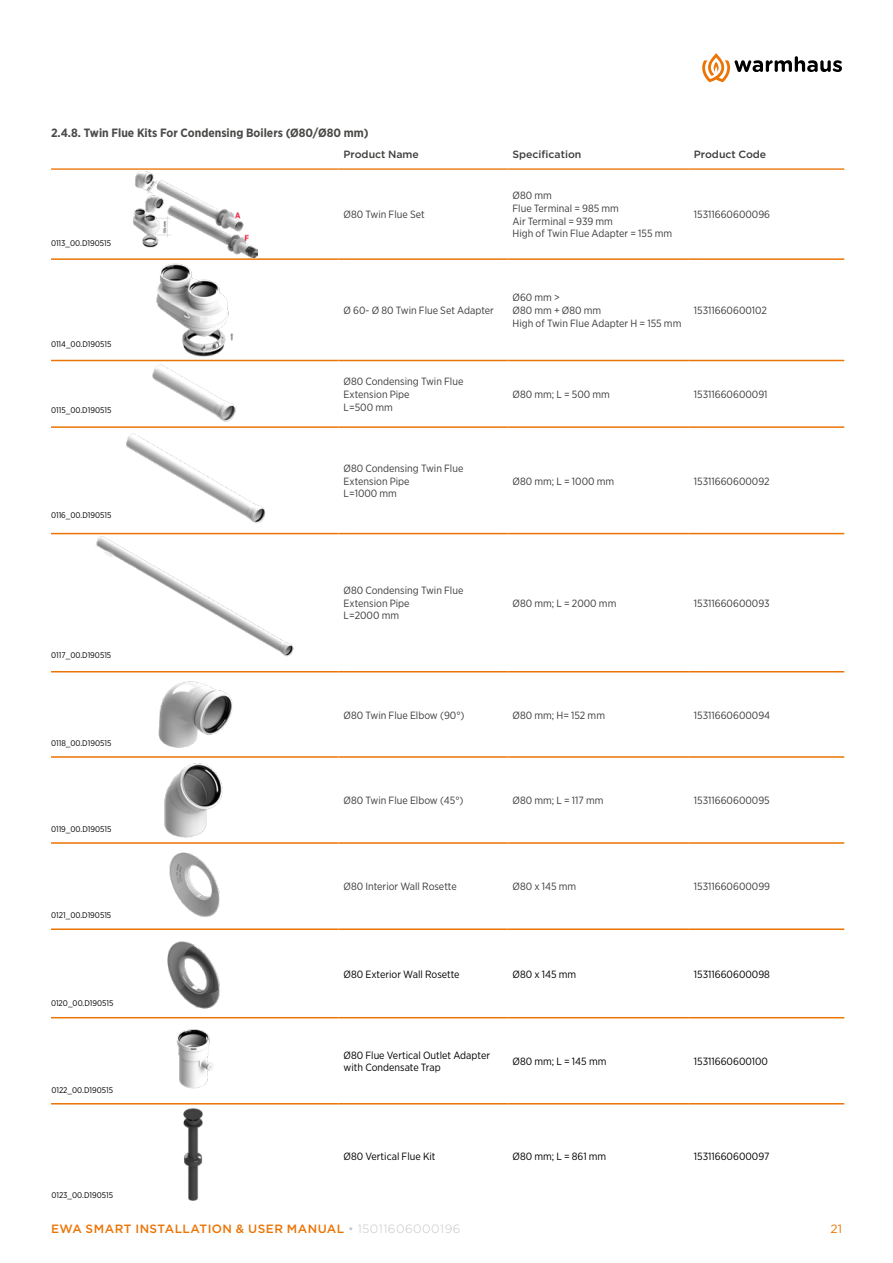
<style>
.page{position:relative;width:893px;height:1263px;background:#fff}
.page>*{position:absolute;margin:0;border:0;box-sizing:border-box;transform-origin:0 0}
.t1{font:700 12px "Gotham Narrow";color:#4a4a49}
.t2{font:500 12px "Gotham";letter-spacing:.04em;color:#eb7405}
.t3{font:12px "Gotham";color:#eb7405}
.t4{font:10.5px/12.6px "Gotham Narrow";color:#3c3c3b}
.t5{font:10.5px/12.6px "Gotham Narrow";color:#000}
.t6{font:500 10.5px "Gotham";color:#3c3c3b}
.t7{font:8.25px "Gotham Narrow";color:#000}
.s1{font-weight:300;color:#c6c6c6}
</style>
<div class="page">
<svg style="left:702px;top:53px;width:140px;height:29px"></svg>
<hr style="left:51px;top:168px;width:287px;height:2px;background:#eb7405">
<hr style="left:338px;top:168px;width:169px;height:2px;background:#eb7405">
<hr style="left:507px;top:168px;width:182px;height:2px;background:#eb7405">
<hr style="left:689px;top:168px;width:155px;height:2px;background:#eb7405">
<hr style="left:51px;top:258px;width:287px;height:2px;background:#eb7405">
<hr style="left:338px;top:258px;width:169px;height:2px;background:#eb7405">
<hr style="left:507px;top:258px;width:182px;height:2px;background:#eb7405">
<hr style="left:689px;top:258px;width:155px;height:2px;background:#eb7405">
<hr style="left:51px;top:360px;width:287px;height:1px;background:#eb7405">
<hr style="left:338px;top:360px;width:169px;height:1px;background:#eb7405">
<hr style="left:507px;top:360px;width:182px;height:1px;background:#eb7405">
<hr style="left:689px;top:360px;width:155px;height:1px;background:#eb7405">
<hr style="left:51px;top:426px;width:287px;height:2px;background:#eb7405">
<hr style="left:338px;top:426px;width:169px;height:2px;background:#eb7405">
<hr style="left:507px;top:426px;width:182px;height:2px;background:#eb7405">
<hr style="left:689px;top:426px;width:155px;height:2px;background:#eb7405">
<hr style="left:51px;top:533px;width:287px;height:1px;background:#eb7405">
<hr style="left:338px;top:533px;width:169px;height:1px;background:#eb7405">
<hr style="left:507px;top:533px;width:182px;height:1px;background:#eb7405">
<hr style="left:689px;top:533px;width:155px;height:1px;background:#eb7405">
<hr style="left:51px;top:671px;width:287px;height:1px;background:#eb7405">
<hr style="left:338px;top:671px;width:169px;height:1px;background:#eb7405">
<hr style="left:507px;top:671px;width:182px;height:1px;background:#eb7405">
<hr style="left:689px;top:671px;width:155px;height:1px;background:#eb7405">
<hr style="left:51px;top:756px;width:287px;height:2px;background:#eb7405">
<hr style="left:338px;top:756px;width:169px;height:2px;background:#eb7405">
<hr style="left:507px;top:756px;width:182px;height:2px;background:#eb7405">
<hr style="left:689px;top:756px;width:155px;height:2px;background:#eb7405">
<hr style="left:51px;top:842px;width:287px;height:2px;background:#eb7405">
<hr style="left:338px;top:842px;width:169px;height:2px;background:#eb7405">
<hr style="left:507px;top:842px;width:182px;height:2px;background:#eb7405">
<hr style="left:689px;top:842px;width:155px;height:2px;background:#eb7405">
<hr style="left:51px;top:928px;width:287px;height:2px;background:#eb7405">
<hr style="left:338px;top:928px;width:169px;height:2px;background:#eb7405">
<hr style="left:507px;top:928px;width:182px;height:2px;background:#eb7405">
<hr style="left:689px;top:928px;width:155px;height:2px;background:#eb7405">
<hr style="left:51px;top:1017px;width:287px;height:1px;background:#eb7405">
<hr style="left:338px;top:1017px;width:169px;height:1px;background:#eb7405">
<hr style="left:507px;top:1017px;width:182px;height:1px;background:#eb7405">
<hr style="left:689px;top:1017px;width:155px;height:1px;background:#eb7405">
<hr style="left:51px;top:1103px;width:287px;height:1px;background:#eb7405">
<hr style="left:338px;top:1103px;width:169px;height:1px;background:#eb7405">
<hr style="left:507px;top:1103px;width:182px;height:1px;background:#eb7405">
<hr style="left:689px;top:1103px;width:155px;height:1px;background:#eb7405">
<img style="left:132px;top:171px;width:126px;height:86px">
<img style="left:156px;top:263px;width:77px;height:94px">
<img style="left:153px;top:364px;width:83px;height:58px">
<img style="left:126px;top:433px;width:140px;height:91px">
<img style="left:96px;top:536px;width:198px;height:121px">
<img style="left:158px;top:681px;width:75px;height:67px">
<img style="left:164px;top:763px;width:59px;height:75px">
<img style="left:169px;top:852px;width:51px;height:65px">
<img style="left:167px;top:941px;width:53px;height:68px">
<img style="left:176px;top:1029px;width:38px;height:60px">
<img style="left:183px;top:1108px;width:20px;height:93px">
<p class="t1" style="left:51px;top:125px;width:319px">2.4.8. Twin Flue Kits For Condensing Boilers (Ø80/Ø80 mm)</p>
<p class="t6" style="left:344px;top:147px;width:77px">Product Name</p>
<p class="t6" style="left:512px;top:147px;width:70px">Specification</p>
<p class="t6" style="left:694px;top:147px;width:74px">Product Code</p>
<p class="t7" style="left:51px;top:238px;width:62px">0113_00.D190515</p>
<p class="t7" style="left:51px;top:339px;width:62px">0114_00.D190515</p>
<p class="t7" style="left:51px;top:405px;width:62px">0115_00.D190515</p>
<p class="t7" style="left:51px;top:510px;width:62px">0116_00.D190515</p>
<p class="t7" style="left:51px;top:650px;width:62px">0117_00.D190515</p>
<p class="t7" style="left:51px;top:738px;width:62px">0118_00.D190515</p>
<p class="t7" style="left:51px;top:824px;width:62px">0119_00.D190515</p>
<p class="t7" style="left:51px;top:910px;width:62px">0121_00.D190515</p>
<p class="t7" style="left:51px;top:998px;width:64px">0120_00.D190515</p>
<p class="t7" style="left:51px;top:1085px;width:63px">0122_00.D190515</p>
<p class="t7" style="left:51px;top:1190px;width:63px">0123_00.D190515</p>
<p class="t4" style="left:344px;top:208px;width:83px">Ø80 Twin Flue Set</p>
<p class="t4" style="left:512px;top:189px;width:161px">Ø80 mm<br>Flue Terminal = 985 mm<br>Air Terminal = 939 mm<br>High of Twin Flue Adapter = 155 mm</p>
<p class="t4" style="left:694px;top:208px;width:78px">15311660600096</p>
<p class="t4" style="left:344px;top:304px;width:152px">Ø 60- Ø 80 Twin Flue Set Adapter</p>
<p class="t4" style="left:512px;top:291px;width:170px">Ø60 mm &gt;<br>Ø80 mm + Ø80 mm<br>High of Twin Flue Adapter H = 155 mm</p>
<p class="t4" style="left:694px;top:304px;width:75px">15311660600102</p>
<p class="t4" style="left:344px;top:375px;width:121px">Ø80 Condensing Twin Flue<br>Extension Pipe<br>L=500 mm</p>
<p class="t4" style="left:512px;top:388px;width:99px">Ø80 mm; L = 500 mm</p>
<p class="t4" style="left:694px;top:388px;width:75px">15311660600091</p>
<p class="t4" style="left:344px;top:462px;width:121px">Ø80 Condensing Twin Flue<br>Extension Pipe<br>L=1000 mm</p>
<p class="t4" style="left:512px;top:474px;width:103px">Ø80 mm; L = 1000 mm</p>
<p class="t4" style="left:694px;top:474px;width:77px">15311660600092</p>
<p class="t4" style="left:344px;top:584px;width:121px">Ø80 Condensing Twin Flue<br>Extension Pipe<br>L=2000 mm</p>
<p class="t4" style="left:512px;top:597px;width:105px">Ø80 mm; L = 2000 mm</p>
<p class="t4" style="left:694px;top:597px;width:77px">15311660600093</p>
<p class="t4" style="left:344px;top:708px;width:122px">Ø80 Twin Flue Elbow (90°)</p>
<p class="t4" style="left:512px;top:708px;width:94px">Ø80 mm; H= 152 mm</p>
<p class="t4" style="left:694px;top:708px;width:78px">15311660600094</p>
<p class="t4" style="left:344px;top:794px;width:122px">Ø80 Twin Flue Elbow (45°)</p>
<p class="t4" style="left:512px;top:794px;width:93px">Ø80 mm; L = 117 mm</p>
<p class="t4" style="left:694px;top:794px;width:77px">15311660600095</p>
<p class="t4" style="left:344px;top:880px;width:115px">Ø80 Interior Wall Rosette</p>
<p class="t4" style="left:512px;top:880px;width:65px">Ø80 x 145 mm</p>
<p class="t4" style="left:694px;top:880px;width:78px">15311660600099</p>
<p class="t5" style="left:344px;top:967px;width:118px">Ø80 Exterior Wall Rosette</p>
<p class="t5" style="left:512px;top:967px;width:65px">Ø80 x 145 mm</p>
<p class="t5" style="left:694px;top:967px;width:78px">15311660600098</p>
<p class="t5" style="left:344px;top:1048px;width:148px">Ø80 Flue Vertical Outlet Adapter with Condensate Trap</p>
<p class="t5" style="left:512px;top:1055px;width:95px">Ø80 mm; L = 145 mm</p>
<p class="t5" style="left:694px;top:1055px;width:76px">15311660600100</p>
<p class="t5" style="left:344px;top:1150px;width:93px">Ø80 Vertical Flue Kit</p>
<p class="t5" style="left:512px;top:1150px;width:95px">Ø80 mm; L = 861 mm</p>
<p class="t5" style="left:694px;top:1150px;width:77px">15311660600097</p>
<p class="t2" style="left:51px;top:1221px;width:411px">EWA SMART INSTALLATION &amp; USER MANUAL <span class="s1">• 15011606000196</span></p>
<p class="t3" style="left:830px;top:1221px;width:13px">21</p>
</div>
